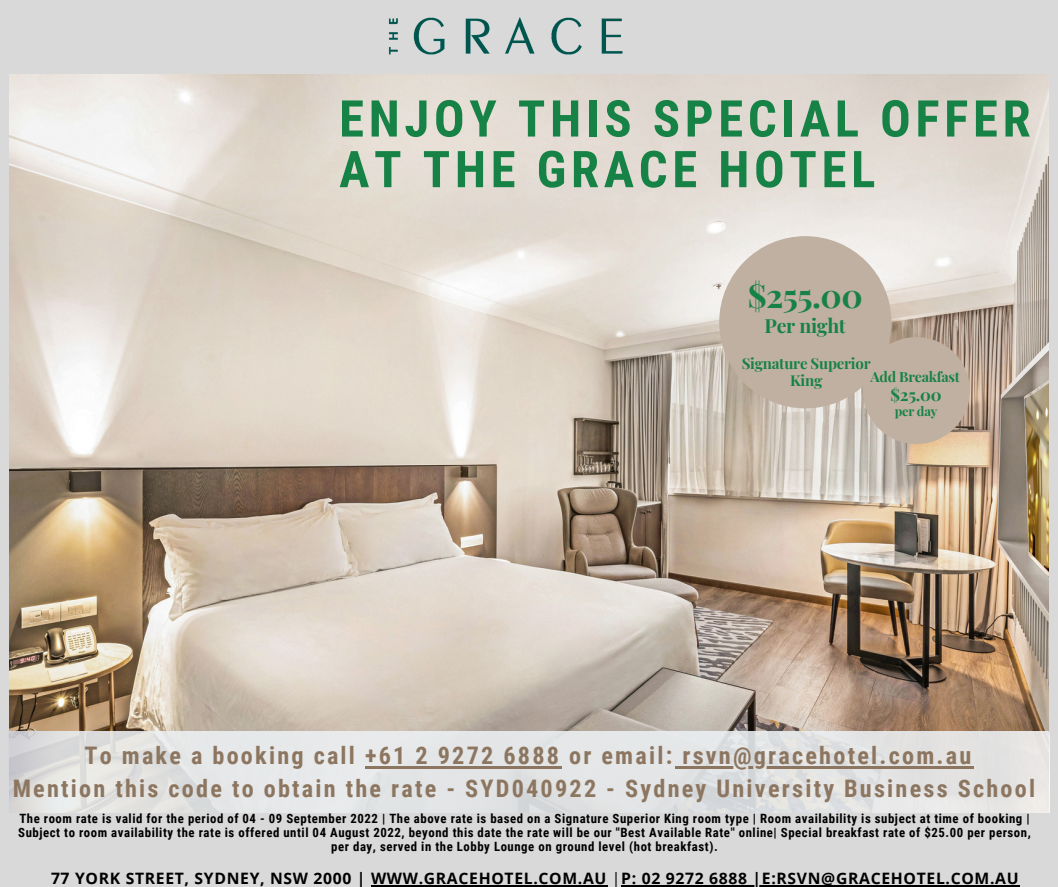
<style>
.page{position:relative;width:1058px;height:887px;background:#fff}
.page>*{position:absolute;margin:0;border:0;box-sizing:border-box;transform-origin:0 0}
.t1{font:700 50.7px/50.7px "Roboto Condensed";letter-spacing:.09em;color:#178245}
.t2{font:700 33px "Playfair Display";color:#178245}
.t3{font:700 24.15px "Roboto Condensed";letter-spacing:.095em;color:#8d7660}
.t4{font:700 19.5px "Playfair Display";letter-spacing:-.015em;color:#178245}
.t5{font:700 16.8px "Playfair Display";color:#178245}
.t6{font:700 15.75px "Open Sans";letter-spacing:.045em;color:#000}
.t7{font:700 15px/16.8px "Playfair Display";letter-spacing:-.015em;color:#178245;text-align:center}
.t8{font:700 14.1px "Playfair Display";letter-spacing:-.015em;color:#178245}
.t9{font:700 12.75px/13.8px "Roboto Condensed";letter-spacing:.045em;color:#000;text-align:center}
.t10{font:700 12.75px "Playfair Display";letter-spacing:-.015em;color:#178245}
.s1{font-weight:400}
</style>
<div class="page">
<div style="left:0;top:0;width:1058px;height:886px;background:#d9d9d9"></div>
<img style="left:388px;top:17px;width:235px;height:38px">
<img style="left:10px;top:74px;width:1038px;height:657px">
<div style="left:719px;top:236px;width:172px;height:172px;background:#bfb0a1;border-radius:50%"></div>
<img style="left:9px;top:731px;width:1040px;height:81px">
<hr style="left:365px;top:766px;width:196px;height:2px;background:#8d7660">
<hr style="left:674px;top:766px;width:299px;height:2px;background:#8d7660">
<hr style="left:371px;top:885px;width:236px;height:1px;background:#000">
<hr style="left:621px;top:885px;width:398px;height:1px;background:#000">
<div style="left:863px;top:337px;width:106px;height:107px;background:#bfb0a1;border-radius:50%"></div>
<p class="t1" style="left:339px;top:94px;width:693px">ENJOY THIS SPECIAL OFFER<br>AT THE GRACE HOTEL</p>
<p class="t2" style="left:747px;top:272px;width:116px">$255.00</p>
<p class="t4" style="left:764px;top:312px;width:83px">Per night</p>
<p class="t7" style="left:741px;top:354px;width:130px">Signature Superior<br>King</p>
<p class="t8" style="left:870px;top:366px;width:91px">Add Breakfast</p>
<p class="t5" style="left:890px;top:382px;width:53px">$25.00</p>
<p class="t10" style="left:894px;top:402px;width:44px">per day</p>
<p class="t3" style="left:84px;top:741px;width:888px">To make a booking call +61 2 9272 6888 or email: rsvn@gracehotel.com.au</p>
<p class="t3" style="left:13px;top:774px;width:1024px">Mention this code to obtain the rate - SYD040922 - Sydney University Business School</p>
<p class="t9" style="left:18px;top:812px;width:1014px">The room rate is valid for the period of 04 - 09 September 2022 | The above rate is based on a Signature Superior King room type | Room availability is subject at time of booking |<br>Subject to room availability the rate is offered until 04 August 2022, beyond this date the rate will be our "Best Available Rate" online| Special breakfast rate of $25.00 per person, per day, served in the Lobby Lounge on ground level (hot breakfast).</p>
<p class="t6" style="left:51px;top:867px;width:969px">77 YORK STREET, SYDNEY, NSW 2000 | WWW.GRACEHOTEL.COM.AU <span class="s1">|</span>P: 02 9272 6888 |E:RSVN@GRACEHOTEL.COM.AU</p>
</div>
